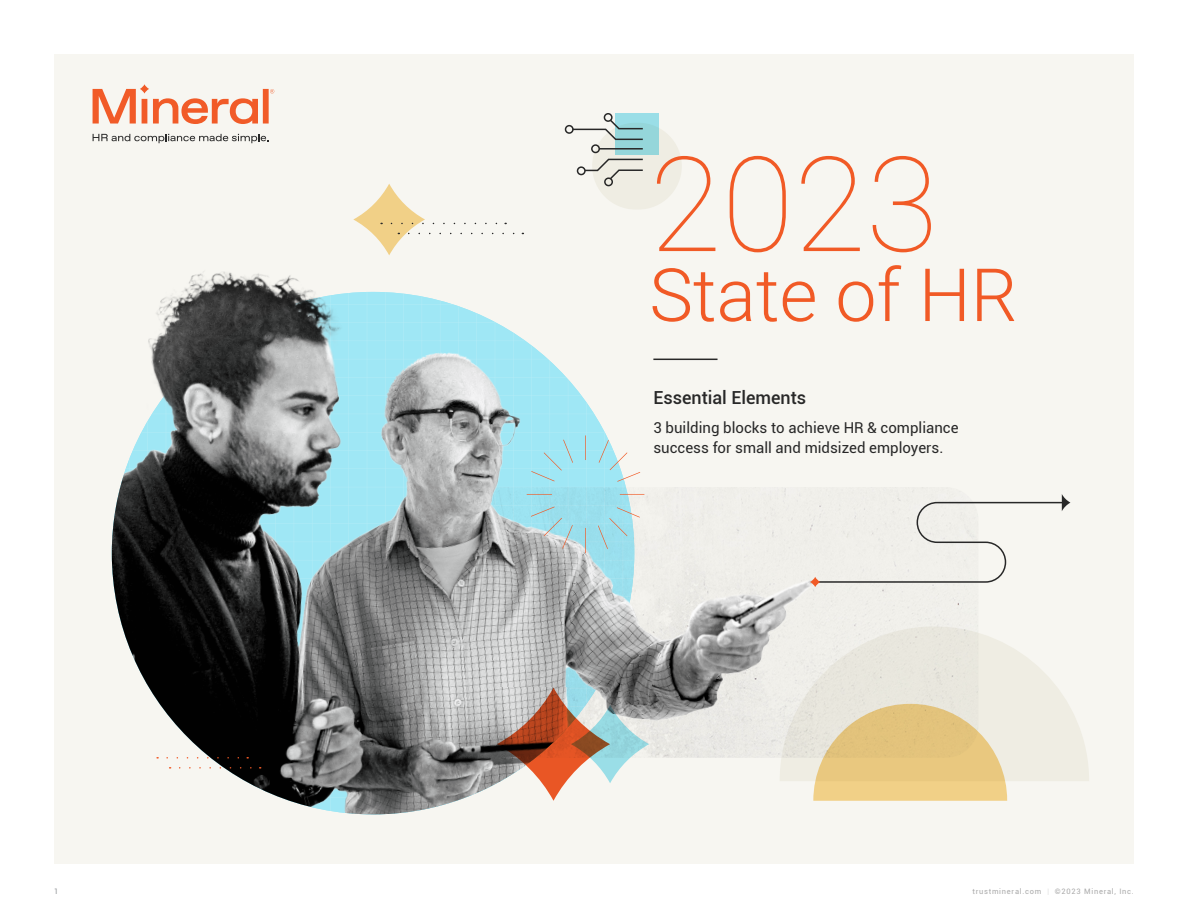
<style>
.page{position:relative;width:1188px;height:918px;background:#fff}
.page>*{position:absolute;margin:0;border:0;box-sizing:border-box;transform-origin:0 0}
.t1{font:100 132px "Roboto";color:#f15a26}
.t2{font:300 73.5px "Roboto";color:#f15a26}
.TOC_Main_text{font:500 18px "Roboto";color:#282828}
.TOC_Secondary_text{font:15px/19.5px "Roboto";color:#282828}
.t3{font:7.5px "Roboto";letter-spacing:.1em;color:#a9a9a9}
.t4{font:7.5px "Roboto";color:#939598}
.s1{font-weight:100}
</style>
<div class="page">
<div style="left:54px;top:54px;width:1080px;height:810px;background:#f7f6f1"></div>
<div style="left:592px;top:123px;width:90px;height:87px;background:#efede3;border-radius:43px"></div>
<div style="left:615px;top:113px;width:44px;height:41px;background:linear-gradient(to right,#96d8de,#96d8de)"></div>
<div style="left:604px;top:113px;width:9px;height:9px;border:2px solid #282828;border-radius:50%"></div>
<div style="left:591px;top:144px;width:9px;height:9px;border:2px solid #282828;border-radius:50%"></div>
<div style="left:565px;top:125px;width:9px;height:9px;border:2px solid #282828;border-radius:50%"></div>
<div style="left:577px;top:166px;width:9px;height:9px;border:2px solid #282828;border-radius:50%"></div>
<div style="left:604px;top:177px;width:9px;height:9px;border:2px solid #282828;border-radius:50%"></div>
<svg style="left:571px;top:118px;width:73px;height:23px"></svg>
<hr style="left:599px;top:148px;width:44px;height:2px;background:#282828">
<svg style="left:583px;top:158px;width:60px;height:23px"></svg>
<svg style="left:93px;top:84px;width:181px;height:40px"></svg>
<svg style="left:93px;top:134px;width:176px;height:9px"></svg>
<img style="left:111px;top:272px;width:714px;height:542px">
<svg style="left:353px;top:184px;width:72px;height:71px"></svg>
<svg style="left:497px;top:688px;width:113px;height:113px"></svg>
<svg style="left:571px;top:705px;width:78px;height:78px"></svg>
<svg style="left:814px;top:494px;width:256px;height:89px"></svg>
<svg style="left:810px;top:577px;width:10px;height:10px"></svg>
<svg style="left:780px;top:626px;width:309px;height:155px;fill:#efede3"></svg>
<svg style="left:813px;top:704px;width:194px;height:97px;background:#e8ce94"></svg>
<svg style="left:585px;top:528px;width:1px;height:25px"></svg>
<svg style="left:585px;top:435px;width:1px;height:25px"></svg>
<svg style="left:620px;top:494px;width:24px;height:1px"></svg>
<svg style="left:527px;top:494px;width:25px;height:1px"></svg>
<svg style="left:531px;top:440px;width:42px;height:41px;background:#a2e3ef"></svg>
<svg style="left:598px;top:507px;width:42px;height:42px"></svg>
<svg style="left:531px;top:507px;width:42px;height:42px;background:#acd2d9"></svg>
<svg style="left:599px;top:440px;width:41px;height:42px"></svg>
<svg style="left:391px;top:223px;width:115px;height:1px"></svg>
<svg style="left:409px;top:233px;width:114px;height:1px"></svg>
<svg style="left:167px;top:757px;width:81px;height:2px"></svg>
<svg style="left:180px;top:767px;width:81px;height:2px"></svg>
<hr style="left:653px;top:359px;width:65px;height:1px;background:#282828">
<p class="t1" style="left:649px;top:112px;width:290px">2023</p>
<p class="t2" style="left:649px;top:243px;width:369px">State of HR</p>
<p class="TOC_Main_text" style="left:653px;top:385px;width:154px">Essential Elements</p>
<p class="TOC_Secondary_text" style="left:653px;top:418px;width:307px">3 building blocks to achieve HR &amp; compliance success for small and midsized employers.</p>
<p class="t4" style="left:54px;top:886px;width:6px">1</p>
<p class="t3" style="left:972px;top:886px;width:163px">trustmineral.com <span class="s1">|</span> ©2023 Mineral, Inc.</p>
</div>
